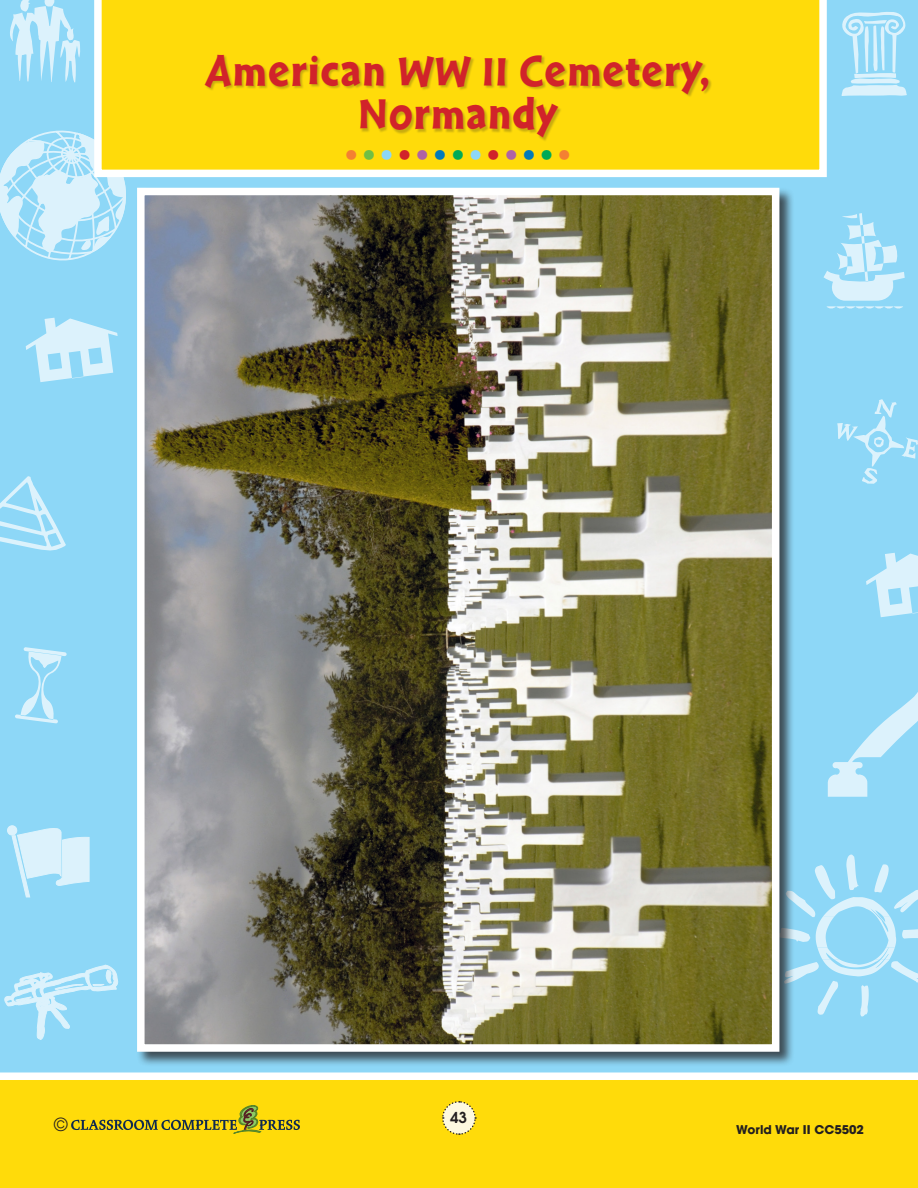
<style>
.page{position:relative;width:918px;height:1188px;background:#fff}
.page>*{position:absolute;margin:0;border:0;box-sizing:border-box;transform-origin:0 0}
.TG_Main_Header{font:46.5px/43.5px "Cal Sans Heavy KA";letter-spacing:.035em;color:#d1232a;text-align:center;scale:.9 1}
.t1{font:700 42px "Futura";color:#f48032}
.t2{font:18px "Avant Garde";color:#231f20}
.t3{font:600 15px "Avant Garde";color:#231f20}
.t4{font:700 12px "Avant Garde";color:#231f20}
.s1{color:#71bf44}
.s2{color:#8dd7f7}
.s3{color:#d1232a}
.s4{color:#af63a5}
.s5{color:#007bba}
.s6{color:#00aa56}
</style>
<div class="page">
<div style="left:0;top:1080px;width:918px;height:108px;background:#ffdb0a"></div>
<svg style="left:442px;top:1101px;width:35px;height:34px"></svg>
<svg style="left:71px;top:1105px;width:229px;height:28px"></svg>
<div style="left:0;top:0;width:918px;height:1073px;background:#8dd7f7"></div>
<svg style="left:0;top:476px;width:66px;height:76px;background:#a1ddf8"></svg>
<svg style="left:26px;top:318px;width:92px;height:64px;background:#b8e5f9"></svg>
<svg style="left:841px;top:10px;width:66px;height:86px;background:#ade1f8"></svg>
<svg style="left:8px;top:0;width:73px;height:83px;background:#aee2f9"></svg>
<svg style="left:5px;top:825px;width:85px;height:73px;background:#b9e6f9"></svg>
<svg style="left:837px;top:399px;width:81px;height:85px;background:#99dbf7"></svg>
<svg style="left:824px;top:213px;width:81px;height:96px;background:#abe1f8"></svg>
<svg style="left:15px;top:647px;width:52px;height:76px;background:#a2def8"></svg>
<svg style="left:4px;top:964px;width:114px;height:77px;background:#a1def8"></svg>
<svg style="left:0;top:129px;width:128px;height:133px;background:#b5e4f9"></svg>
<svg style="left:866px;top:553px;width:52px;height:64px;background:#bae6f9"></svg>
<svg style="left:828px;top:676px;width:90px;height:121px;background:#a1ddf8"></svg>
<svg style="left:795px;top:855px;width:123px;height:162px;background:#9edcf8"></svg>
<svg style="left:94px;top:0;width:733px;height:177px;background:#fede20"></svg>
<div style="left:205px;top:55px;width:507px;height:87px;background:#231f20;opacity:.25"></div>
<div style="left:136px;top:187px;width:659px;height:880px;background:#231f20;opacity:.75"></div>
<img style="left:146px;top:197px;width:624px;height:846px">
<div style="left:137px;top:188px;width:642px;height:864px;border:8px solid #fff"></div>
<p class="TG_Main_Header" style="left:206px;top:49px;width:561px">American WW II Cemetery,<br>Normandy</p>
<p class="t1" style="left:344px;top:115px;width:229px">.<span class="s1">.</span><span class="s2">.</span><span class="s3">.</span><span class="s4">.</span><span class="s5">.</span><span class="s6">.</span><span class="s2">.</span><span class="s3">.</span><span class="s4">.</span><span class="s5">.</span><span class="s6">.</span>.</p>
<p class="t3" style="left:450px;top:1107px;width:18px">43</p>
<p class="t2" style="left:54px;top:1114px;width:15px">©</p>
<p class="t4" style="left:736px;top:1122px;width:129px">World War II CC5502</p>
</div>
